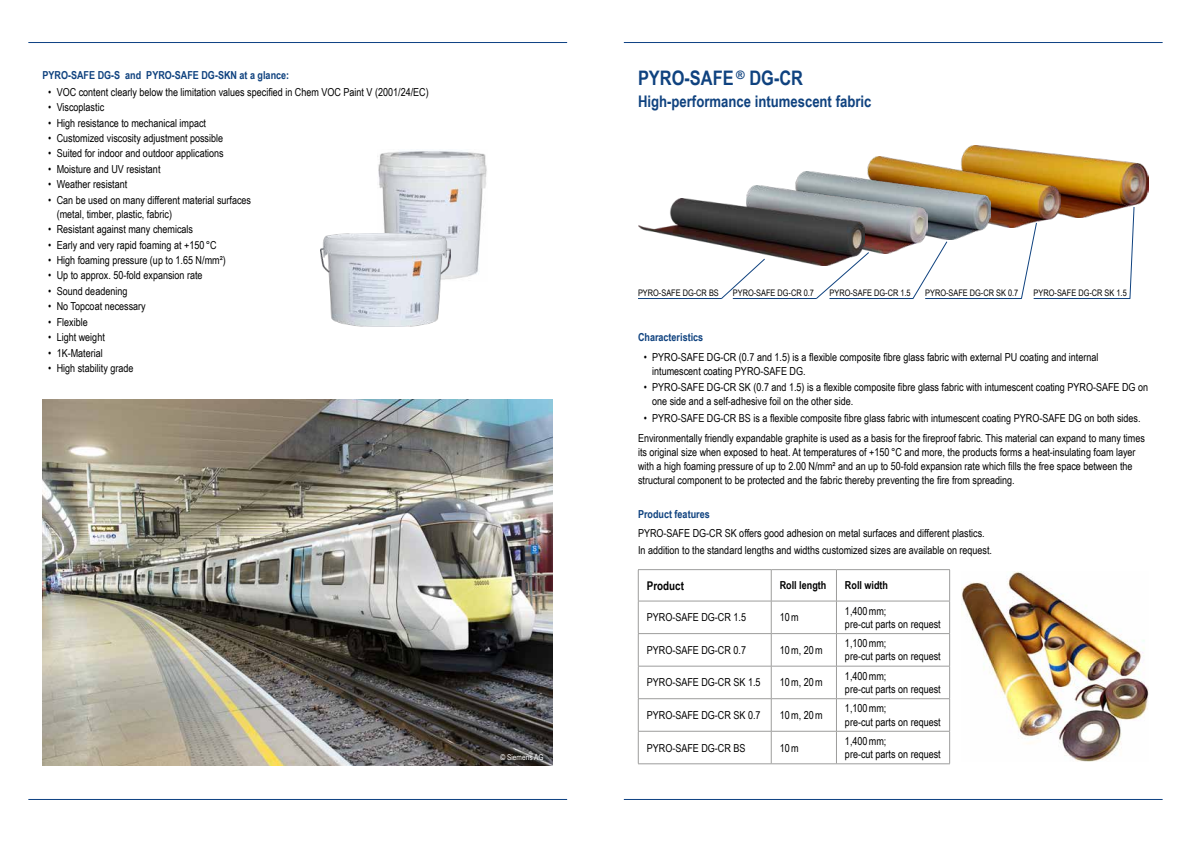
<style>
.page{position:relative;width:1191px;height:842px;background:#fff}
.page>*{position:absolute;margin:0;border:0;box-sizing:border-box;transform-origin:0 0}
.t1{font:700 20px "Arial Narrow";color:#0f427f}
.t2{font:700 16px "Arial Narrow";color:#0f427f}
.t3{font:700 12px "Arial Narrow";color:#000}
.t4{font:11px/14px "Arial Narrow";color:#000}
.t5{font:700 11px "Arial Narrow";color:#0f427f}
.t6{font:700 11px "Arial Narrow";color:#000}
.t7{font:9px "Arial Narrow";color:#000}
.t8{font:8px "Arial Narrow";color:#fff}
</style>
<div class="page">
<hr style="left:638px;top:601px;width:1px;height:32px;background:#9d9d9c">
<hr style="left:771px;top:601px;width:1px;height:32px;background:#9d9d9c">
<hr style="left:836px;top:601px;width:1px;height:32px;background:#9d9d9c">
<hr style="left:949px;top:601px;width:1px;height:32px;background:#9d9d9c">
<hr style="left:638px;top:633px;width:133px;height:1px;background:#9d9d9c">
<hr style="left:638px;top:634px;width:1px;height:32px;background:#9d9d9c">
<hr style="left:771px;top:633px;width:65px;height:1px;background:#9d9d9c">
<hr style="left:771px;top:634px;width:1px;height:32px;background:#9d9d9c">
<hr style="left:836px;top:633px;width:114px;height:1px;background:#9d9d9c">
<hr style="left:836px;top:634px;width:1px;height:32px;background:#9d9d9c">
<hr style="left:949px;top:634px;width:1px;height:32px;background:#9d9d9c">
<hr style="left:638px;top:666px;width:133px;height:1px;background:#9d9d9c">
<hr style="left:638px;top:666px;width:1px;height:32px;background:#9d9d9c">
<hr style="left:771px;top:666px;width:65px;height:1px;background:#9d9d9c">
<hr style="left:771px;top:666px;width:1px;height:32px;background:#9d9d9c">
<hr style="left:836px;top:666px;width:114px;height:1px;background:#9d9d9c">
<hr style="left:836px;top:666px;width:1px;height:32px;background:#9d9d9c">
<hr style="left:949px;top:666px;width:1px;height:32px;background:#9d9d9c">
<hr style="left:638px;top:698px;width:133px;height:1px;background:#9d9d9c">
<hr style="left:638px;top:699px;width:1px;height:32px;background:#9d9d9c">
<hr style="left:771px;top:698px;width:65px;height:1px;background:#9d9d9c">
<hr style="left:771px;top:699px;width:1px;height:32px;background:#9d9d9c">
<hr style="left:836px;top:698px;width:114px;height:1px;background:#9d9d9c">
<hr style="left:836px;top:699px;width:1px;height:32px;background:#9d9d9c">
<hr style="left:949px;top:699px;width:1px;height:32px;background:#9d9d9c">
<hr style="left:638px;top:731px;width:133px;height:1px;background:#9d9d9c">
<hr style="left:638px;top:731px;width:1px;height:32px;background:#9d9d9c">
<hr style="left:771px;top:731px;width:65px;height:1px;background:#9d9d9c">
<hr style="left:771px;top:731px;width:1px;height:32px;background:#9d9d9c">
<hr style="left:836px;top:731px;width:114px;height:1px;background:#9d9d9c">
<hr style="left:836px;top:731px;width:1px;height:32px;background:#9d9d9c">
<hr style="left:949px;top:731px;width:1px;height:32px;background:#9d9d9c">
<hr style="left:638px;top:763px;width:133px;height:1px;background:#9d9d9c">
<hr style="left:771px;top:763px;width:65px;height:1px;background:#9d9d9c">
<hr style="left:836px;top:763px;width:114px;height:1px;background:#9d9d9c">
<hr style="left:638px;top:569px;width:133px;height:1px;background:#9d9d9c">
<hr style="left:638px;top:570px;width:1px;height:31px;background:#9d9d9c">
<hr style="left:771px;top:569px;width:65px;height:1px;background:#9d9d9c">
<hr style="left:771px;top:570px;width:1px;height:31px;background:#9d9d9c">
<hr style="left:836px;top:569px;width:114px;height:1px;background:#9d9d9c">
<hr style="left:836px;top:570px;width:1px;height:31px;background:#9d9d9c">
<hr style="left:949px;top:570px;width:1px;height:31px;background:#9d9d9c">
<hr style="left:638px;top:601px;width:133px;height:1px;background:#9d9d9c">
<hr style="left:771px;top:601px;width:65px;height:1px;background:#9d9d9c">
<hr style="left:836px;top:601px;width:114px;height:1px;background:#9d9d9c">
<hr style="left:28px;top:42px;width:539px;height:1px;background:#0d4183">
<hr style="left:28px;top:799px;width:539px;height:1px;background:#0d4183">
<img style="left:43px;top:400px;width:510px;height:365px">
<hr style="left:624px;top:42px;width:538px;height:1px;background:#0d4183">
<hr style="left:624px;top:799px;width:538px;height:1px;background:#0d4183">
<img style="left:961px;top:572px;width:187px;height:190px">
<img style="left:377px;top:151px;width:110px;height:128px">
<img style="left:320px;top:233px;width:131px;height:93px">
<hr style="left:638px;top:298px;width:83px;height:1px;background:#0f427f">
<hr style="left:733px;top:298px;width:83px;height:1px;background:#0f427f">
<hr style="left:829px;top:298px;width:84px;height:1px;background:#0f427f">
<hr style="left:925px;top:298px;width:96px;height:1px;background:#0f427f">
<hr style="left:1033px;top:298px;width:97px;height:1px;background:#0f427f">
<svg style="left:721px;top:265px;width:38px;height:34px"></svg>
<svg style="left:815px;top:253px;width:54px;height:46px"></svg>
<svg style="left:912px;top:241px;width:35px;height:58px"></svg>
<svg style="left:1021px;top:227px;width:16px;height:72px"></svg>
<svg style="left:1129px;top:218px;width:5px;height:81px"></svg>
<img style="left:962px;top:145px;width:186px;height:73px">
<img style="left:867px;top:157px;width:193px;height:70px">
<img style="left:795px;top:171px;width:195px;height:68px">
<img style="left:746px;top:185px;width:182px;height:68px">
<img style="left:639px;top:198px;width:225px;height:67px">
<p class="t5" style="left:43px;top:67px;width:248px">PYRO-SAFE DG-S and PYRO-SAFE DG-SKN at a glance:</p>
<p class="t4" style="left:48px;top:84px;width:382px">• VOC content clearly below the limitation values specified in Chem VOC Paint V (2001/24/EC)</p>
<p class="t4" style="left:48px;top:100px;width:57px">• Viscoplastic</p>
<p class="t4" style="left:48px;top:115px;width:159px">• High resistance to mechanical impact</p>
<p class="t4" style="left:48px;top:131px;width:176px">• Customized viscosity adjustment possible</p>
<p class="t4" style="left:48px;top:146px;width:177px">• Suited for indoor and outdoor applications</p>
<p class="t4" style="left:48px;top:162px;width:114px">• Moisture and UV resistant</p>
<p class="t4" style="left:48px;top:177px;width:81px">• Weather resistant</p>
<p class="t4" style="left:57px;top:192px;width:196px;text-indent:-9px">• Can be used on many different material surfaces (metal, timber, plastic, fabric)</p>
<p class="t4" style="left:48px;top:222px;width:146px">• Resistant against many chemicals</p>
<p class="t4" style="left:48px;top:237px;width:170px">• Early and very rapid foaming at +150 °C</p>
<p class="t4" style="left:48px;top:253px;width:179px">• High foaming pressure (up to 1.65 N/mm²)</p>
<p class="t4" style="left:48px;top:268px;width:156px">• Up to approx. 50-fold expansion rate</p>
<p class="t4" style="left:48px;top:283px;width:81px">• Sound deadening</p>
<p class="t4" style="left:48px;top:299px;width:99px">• No Topcoat necessary</p>
<p class="t4" style="left:48px;top:314px;width:41px">• Flexible</p>
<p class="t4" style="left:48px;top:330px;width:58px">• Light weight</p>
<p class="t4" style="left:48px;top:345px;width:56px">• 1K-Material</p>
<p class="t4" style="left:48px;top:361px;width:87px">• High stability grade</p>
<p class="t8" style="left:500px;top:751px;width:45px">© Siemens AG</p>
<h1 class="t1" style="left:638px;top:63px;width:167px">PYRO-SAFE <sup>®</sup> DG-CR</h1>
<h2 class="t2" style="left:638px;top:90px;width:235px">High-performance intumescent fabric</h2>
<p class="t7" style="left:638px;top:287px;width:82px">PYRO-SAFE DG-CR BS</p>
<p class="t7" style="left:733px;top:287px;width:83px">PYRO-SAFE DG-CR 0.7</p>
<p class="t7" style="left:829px;top:287px;width:83px">PYRO-SAFE DG-CR 1.5</p>
<p class="t7" style="left:925px;top:287px;width:95px">PYRO-SAFE DG-CR SK 0.7</p>
<p class="t7" style="left:1033px;top:287px;width:95px">PYRO-SAFE DG-CR SK 1.5</p>
<p class="t5" style="left:638px;top:329px;width:67px">Characteristics</p>
<p class="t4" style="left:652px;top:349px;width:448px;text-indent:-9px">• PYRO-SAFE DG-CR (0.7 and 1.5) is a flexible composite fibre glass fabric with external PU coating and internal intumescent coating PYRO-SAFE DG.</p>
<p class="t4" style="left:652px;top:380px;width:497px;text-indent:-9px">• PYRO-SAFE DG-CR SK (0.7 and 1.5) is a flexible composite fibre glass fabric with intumescent coating PYRO-SAFE DG on one side and a self-adhesive foil on the other side.</p>
<p class="t4" style="left:638px;top:408px;width:508px;line-height:19.7px;text-align:center">• PYRO-SAFE DG-CR BS is a flexible composite fibre glass fabric with intumescent coating PYRO-SAFE DG on both sides.<br>Environmentally friendly expandable graphite is used as a basis for the fireproof fabric. This material can expand to many times</p>
<p class="t4" style="left:638px;top:445px;width:499px">its original size when exposed to heat. At temperatures of +150 °C and more, the products forms a heat-insulating foam layer with a high foaming pressure of up to 2.00 N/mm² and an up to 50-fold expansion rate which fills the free space between the structural component to be protected and the fabric thereby preventing the fire from spreading.</p>
<p class="t5" style="left:638px;top:505px;width:73px">Product features</p>
<p class="t4" style="left:638px;top:524px;width:356px;line-height:16.8px">PYRO-SAFE DG-CR SK offers good adhesion on metal surfaces and different plastics.<br>In addition to the standard lengths and widths customized sizes are available on request.</p>
<p class="t3" style="left:647px;top:576px;width:39px">Product</p>
<p class="t6" style="left:779px;top:577px;width:48px">Roll length</p>
<p class="t6" style="left:845px;top:577px;width:45px">Roll width</p>
<p class="t4" style="left:647px;top:610px;width:101px">PYRO-SAFE DG-CR 1.5</p>
<p class="t4" style="left:779px;top:610px;width:20px">10m</p>
<p class="t4" style="left:845px;top:604px;width:97px;line-height:13.2px">1,400mm;<br>pre-cut parts on request</p>
<p class="t4" style="left:647px;top:643px;width:101px">PYRO-SAFE DG-CR 0.7</p>
<p class="t4" style="left:779px;top:643px;width:44px">10m, 20m</p>
<p class="t4" style="left:845px;top:636px;width:97px;line-height:13.2px">1,100mm;<br>pre-cut parts on request</p>
<p class="t4" style="left:647px;top:675px;width:115px">PYRO-SAFE DG-CR SK 1.5</p>
<p class="t4" style="left:779px;top:675px;width:44px">10m, 20m</p>
<p class="t4" style="left:845px;top:669px;width:97px;line-height:13.2px">1,400mm;<br>pre-cut parts on request</p>
<p class="t4" style="left:647px;top:708px;width:115px">PYRO-SAFE DG-CR SK 0.7</p>
<p class="t4" style="left:779px;top:708px;width:44px">10m, 20m</p>
<p class="t4" style="left:845px;top:701px;width:97px;line-height:13.2px">1,100mm;<br>pre-cut parts on request</p>
<p class="t4" style="left:647px;top:740px;width:100px">PYRO-SAFE DG-CR BS</p>
<p class="t4" style="left:779px;top:740px;width:20px">10m</p>
<p class="t4" style="left:845px;top:734px;width:97px;line-height:13.2px">1,400mm;<br>pre-cut parts on request</p>
</div>
